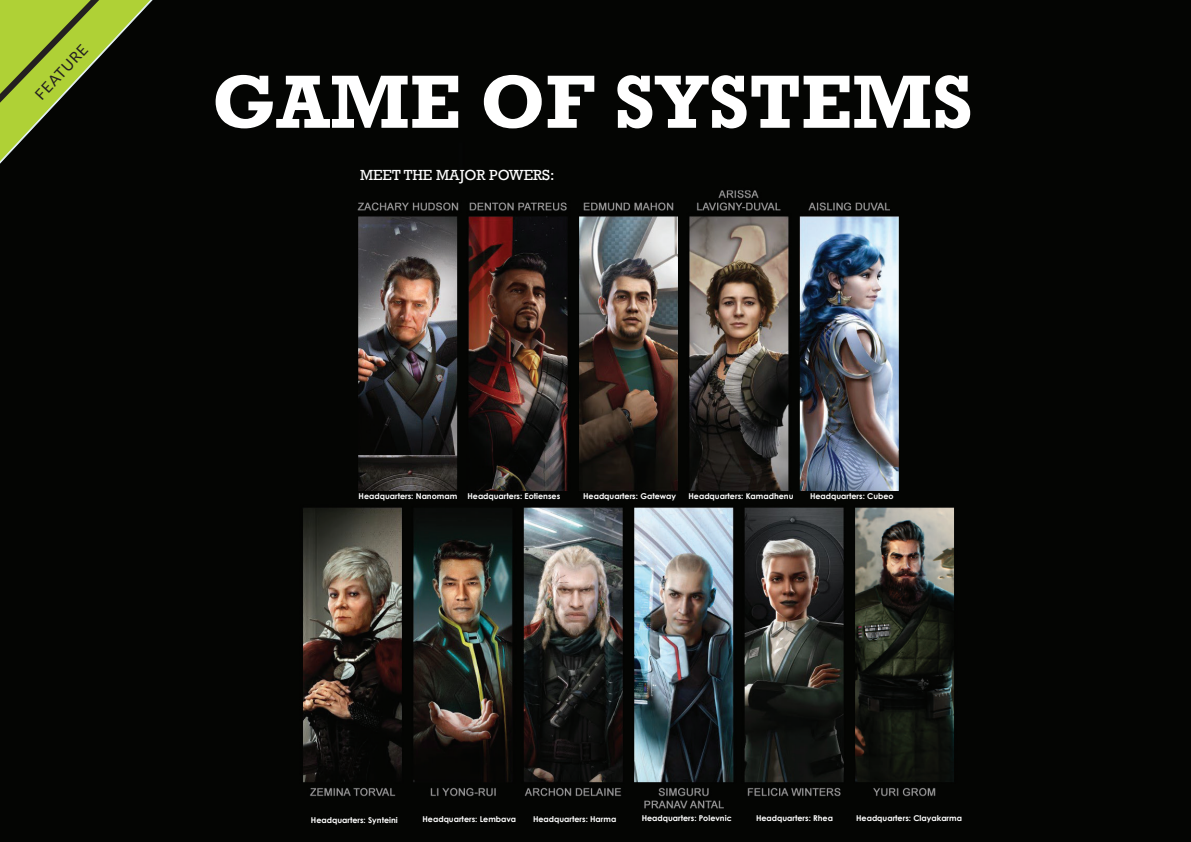
<style>
.page{position:relative;width:1191px;height:842px;background:#040503}
.page>*{position:absolute;margin:0;border:0;box-sizing:border-box;transform-origin:0 0}
.t1{font:700 76.6px "Rockwell";color:#fff}
.t2{font:15px "Rockwell";color:#fff}
.t3{font:15px "Lato";color:#231f20}
.t4{font:700 8px "Century Gothic";color:#fff}
</style>
<div class="page">
<svg style="left:0;top:0;width:170px;height:169px;background:#49561a"></svg>
<img style="left:168px;top:18px;width:959px;height:821px">
<h2 class="t3" style="left:30px;top:90px;width:71px;rotate:-47deg">FEATURE</h2>
<h1 class="t1" style="left:212px;top:56px;width:762px">GAME OF SYSTEMS</h1>
<h2 class="t2" style="left:360px;top:166px;width:196px">MEET THE MAJOR POWERS:</h2>
<p class="t4" style="left:358px;top:490px;width:100px">Headquarters: Nanomam</p>
<p class="t4" style="left:467px;top:490px;width:94px">Headquarters: Eotienses</p>
<p class="t4" style="left:583px;top:490px;width:94px">Headquarters: Gateway</p>
<p class="t4" style="left:688px;top:490px;width:106px">Headquarters: Kamadhenu</p>
<p class="t4" style="left:810px;top:490px;width:85px">Headquarters: Cubeo</p>
<p class="t4" style="left:311px;top:814px;width:88px">Headquarters: Synteini</p>
<p class="t4" style="left:422px;top:813px;width:95px">Headquarters: Lembava</p>
<p class="t4" style="left:533px;top:813px;width:85px">Headquarters: Harma</p>
<p class="t4" style="left:641px;top:812px;width:92px">Headquarters: Polevnic</p>
<p class="t4" style="left:756px;top:812px;width:78px">Headquarters: Rhea</p>
<p class="t4" style="left:856px;top:812px;width:107px">Headquarters: Clayakarma</p>
</div>
